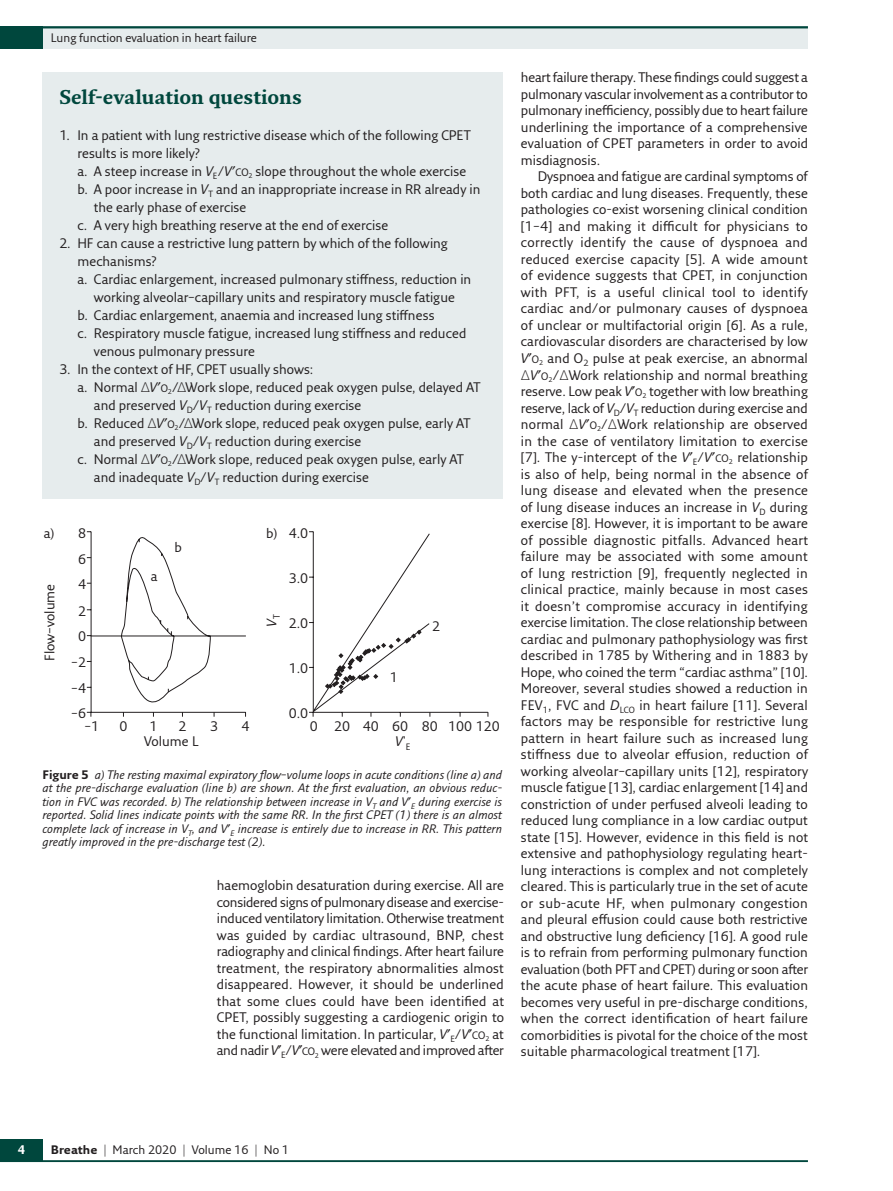
<style>
.page{position:relative;width:893px;height:1191px;background:#fff}
.page>*{position:absolute;margin:0;border:0;box-sizing:border-box;transform-origin:0 0}
.t1{font:700 19.5px "Fresco Std";letter-spacing:-.01em;color:#00473d}
.t2{font:13.5px/16.5px "Fresco Sans Pro";color:#231f20;text-align:justify}
.t3{font:italic 13.5px "Fresco Sans Pro";color:#231f20}
.t4{font:italic 12px/13.5px "Fresco Sans Pro";color:#231f20;text-align:justify}
.t5{font:12px "Fresco Sans Pro";color:#231f20}
.t6{font:700 12px "Fresco Sans Pro";color:#fff}
.s1{font-style:italic}
.s2{font-size:10.5px}
.s3{font-style:normal}
.s4{font-weight:700;font-style:normal}
.s5{font-weight:700}
</style>
<div class="page">
<hr style="left:0;top:1160px;width:808px;height:2px;background:#00473d">
<div style="left:0;top:1138px;width:43px;height:23px;background:#00473d"></div>
<div style="left:0;top:26px;width:808px;height:23px;background:#e6eced"></div>
<hr style="left:0;top:26px;width:808px;height:2px;background:#00473d">
<div style="left:0;top:26px;width:43px;height:23px;background:#00473d"></div>
<svg style="left:309px;top:531px;width:180px;height:186px"></svg>
<svg style="left:86px;top:531px;width:161px;height:186px"></svg>
<div style="left:42px;top:72px;width:460px;height:427px;background:#e6eced"></div>
<p class="t5" style="left:51px;top:30px;width:208px">Lung function evaluation in heart failure</p>
<h1 class="t1" style="left:59px;top:85px;width:244px">Self-evaluation questions</h1>
<p class="t2" style="left:59px;top:127px;width:413px">1. In a patient with lung restrictive disease which of the following CPET</p>
<p class="t2" style="left:77px;top:145px;width:124px">results is more likely?</p>
<p class="t2" style="left:77px;top:163px;width:390px">a. A steep increase in <span class="s1">V</span><sub>E</sub>/<span class="s1">V</span> <span class="s2">CO</span><sub>2</sub> slope throughout the whole exercise</p>
<p class="t2" style="left:77px;top:181px;width:405px">b. A poor increase in <span class="s1">V</span><sub>T</sub> and an inappropriate increase in RR already in</p>
<p class="t2" style="left:94px;top:199px;width:154px">the early phase of exercise</p>
<p class="t2" style="left:77px;top:217px;width:312px">c. A very high breathing reserve at the end of exercise</p>
<p class="t2" style="left:59px;top:235px;width:390px">2. HF can cause a restrictive lung pattern by which of the following</p>
<p class="t2" style="left:77px;top:253px;width:81px">mechanisms?</p>
<p class="t2" style="left:77px;top:271px;width:395px">a. Cardiac enlargement, increased pulmonary stiffness, reduction in</p>
<p class="t2" style="left:94px;top:289px;width:363px">working alveolar–capillary units and respiratory muscle fatigue</p>
<p class="t2" style="left:77px;top:307px;width:359px">b. Cardiac enlargement, anaemia and increased lung stiffness</p>
<p class="t2" style="left:77px;top:325px;width:390px">c. Respiratory muscle fatigue, increased lung stiffness and reduced</p>
<p class="t2" style="left:94px;top:343px;width:163px">venous pulmonary pressure</p>
<p class="t2" style="left:59px;top:361px;width:256px">3. In the context of HF, CPET usually shows:</p>
<p class="t2" style="left:77px;top:379px;width:405px">a. Normal Δ<span class="s1">V</span> <span class="s2">O</span><sub>2</sub>/ΔWork slope, reduced peak oxygen pulse, delayed AT</p>
<p class="t2" style="left:94px;top:397px;width:269px">and preserved <span class="s1">V</span><sub>D</sub>/<span class="s1">V</span><sub>T</sub> reduction during exercise</p>
<p class="t2" style="left:77px;top:415px;width:395px">b. Reduced Δ<span class="s1">V</span> <span class="s2">O</span><sub>2</sub>/ΔWork slope, reduced peak oxygen pulse, early AT</p>
<p class="t2" style="left:94px;top:433px;width:269px">and preserved <span class="s1">V</span><sub>D</sub>/<span class="s1">V</span><sub>T</sub> reduction during exercise</p>
<p class="t2" style="left:77px;top:451px;width:388px">c. Normal Δ<span class="s1">V</span> <span class="s2">O</span><sub>2</sub>/ΔWork slope, reduced peak oxygen pulse, early AT</p>
<p class="t2" style="left:94px;top:469px;width:277px">and inadequate <span class="s1">V</span><sub>D</sub>/<span class="s1">V</span><sub>T</sub> reduction during exercise</p>
<p class="t2" style="left:44px;top:524px;width:44px">a) 8</p>
<p class="t2" style="left:78px;top:576px;width:10px">4</p>
<p class="t2" style="left:78px;top:550px;width:10px">6</p>
<p class="t2" style="left:41px;top:661px;width:79px;rotate:-90deg">Flow–volume</p>
<p class="t2" style="left:71px;top:597px;width:16px;line-height:25.7px;text-align:center">2<br>0 –2 –4 –6</p>
<p class="t2" style="left:84px;top:717px;width:16px">–1</p>
<p class="t2" style="left:151px;top:567px;width:8px">a</p>
<p class="t2" style="left:175px;top:538px;width:9px">b</p>
<p class="t2" style="left:119px;top:717px;width:10px">0</p>
<p class="t2" style="left:149px;top:717px;width:10px">1</p>
<p class="t2" style="left:178px;top:717px;width:10px">2</p>
<p class="t2" style="left:210px;top:717px;width:10px">3</p>
<p class="t2" style="left:242px;top:717px;width:10px">4</p>
<p class="t2" style="left:144px;top:733px;width:56px">Volume L</p>
<p class="t2" style="left:266px;top:524px;width:44px">b) 4.0</p>
<p class="t2" style="left:289px;top:569px;width:21px">3.0</p>
<p class="t2" style="left:289px;top:615px;width:21px">2.0</p>
<p class="t2" style="left:289px;top:660px;width:21px">1.0</p>
<p class="t2" style="left:289px;top:705px;width:21px">0.0</p>
<p class="t3" style="left:263px;top:627px;width:14px;rotate:-90deg">V<sub>T</sub></p>
<p class="t2" style="left:310px;top:717px;width:10px">0</p>
<p class="t2" style="left:390px;top:669px;width:10px">1</p>
<p class="t2" style="left:432px;top:618px;width:10px">2</p>
<p class="t2" style="left:334px;top:717px;width:167px">20 40 60 80 100 120</p>
<p class="t3" style="left:395px;top:733px;width:17px">V<span class="s3">'</span><sub>E</sub></p>
<p class="t4" style="left:42px;top:767px;width:461px"><span class="s4">Figure 5</span> a) The resting maximal expiratory flow–volume loops in acute conditions (line a) and at the pre-discharge evaluation (line b) are shown. At the first evaluation, an obvious reduc&shy;tion in FVC was recorded. b) The relationship between increase in V<sub>T</sub> and V <sub>E</sub> during exercise is reported. Solid lines indicate points with the same RR. In the first CPET (1) there is an almost complete lack of increase in V<sub>T</sub>, and V <sub>E</sub> increase is entirely due to increase in RR. This pattern greatly improved in the pre-discharge test (2).</p>
<p class="t2" style="left:217px;top:877px;width:289px">haemoglobin desaturation during exercise. All are considered signs of pulmonary disease and exercise&shy;induced ventilatory limitation. Otherwise treatment was guided by cardiac ultrasound, BNP, chest radiography and clinical findings. After heart failure treatment, the respiratory abnormalities almost disappeared. However, it should be underlined that some clues could have been identified at CPET, possibly suggesting a cardiogenic origin to the functional limitation. In particular, <span class="s1">V</span> <sub>E</sub>/<span class="s1">V</span> <span class="s2">CO</span><sub>2</sub> at and nadir <span class="s1">V</span> <sub>E</sub>/<span class="s1">V</span> <span class="s2">CO</span><sub>2</sub> were elevated and improved after</p>
<p class="t2" style="left:521px;top:69px;width:289px">heart failure therapy. These findings could suggest a pulmonary vascular involvement as a contributor to pulmonary inefficiency, possibly due to heart failure underlining the importance of a comprehensive evaluation of CPET parameters in order to avoid misdiagnosis.</p>
<p class="t2" style="left:521px;top:168px;width:289px;text-indent:17px">Dyspnoea and fatigue are cardinal symptoms of both cardiac and lung diseases. Frequently, these pathologies co-exist worsening clinical condition [1–4] and making it difficult for physicians to correctly identify the cause of dyspnoea and reduced exercise capacity [5]. A wide amount of evidence suggests that CPET, in conjunction with PFT, is a useful clinical tool to identify cardiac and/or pulmonary causes of dyspnoea of unclear or multifactorial origin [6]. As a rule, cardiovascular disorders are characterised by low <span class="s1">V</span> <span class="s2">O</span><sub>2</sub> and O<sub>2</sub> pulse at peak exercise, an abnormal Δ<span class="s1">V</span> <span class="s2">O</span><sub>2</sub>/ΔWork relationship and normal breathing reserve. Low peak <span class="s1">V</span> <span class="s2">O</span><sub>2</sub> together with low breathing reserve, lack of <span class="s1">V</span><sub>D</sub>/<span class="s1">V</span><sub>T</sub> reduction during exercise and normal Δ<span class="s1">V</span> <span class="s2">O</span><sub>2</sub>/ΔWork relationship are observed in the case of ventilatory limitation to exercise [7]. The y-intercept of the <span class="s1">V</span> <sub>E</sub>/<span class="s1">V</span> <span class="s2">CO</span><sub>2</sub> relationship is also of help, being normal in the absence of lung disease and elevated when the presence of lung disease induces an increase in <span class="s1">V</span><sub>D</sub> during exercise [8]. However, it is important to be aware of possible diagnostic pitfalls. Advanced heart failure may be associated with some amount of lung restriction [9], frequently neglected in clinical practice, mainly because in most cases it doesn’t compromise accuracy in identifying exercise limitation. The close relationship between cardiac and pulmonary pathophysiology was first described in 1785 by Withering and in 1883 by Hope, who coined the term “cardiac asthma” [10].<br>Moreover, several studies showed a reduction in FEV<sub>1</sub>, FVC and <span class="s1">D</span><sub>LCO</sub> in heart failure [11]. Several factors may be responsible for restrictive lung pattern in heart failure such as increased lung stiffness due to alveolar effusion, reduction of working alveolar–capillary units [12], respiratory muscle fatigue [13], cardiac enlargement [14] and constriction of under perfused alveoli leading to reduced lung compliance in a low cardiac output state [15]. However, evidence in this field is not extensive and pathophysiology regulating heart&shy;lung interactions is complex and not completely cleared. This is particularly true in the set of acute or sub-acute HF, when pulmonary congestion and pleural effusion could cause both restrictive and obstructive lung deficiency [16]. A good rule is to refrain from performing pulmonary function evaluation (both PFT and CPET) during or soon after the acute phase of heart failure. This evaluation becomes very useful in pre-discharge conditions, when the correct identification of heart failure comorbidities is pivotal for the choice of the most suitable pharmacological treatment [17].</p>
<p class="t6" style="left:18px;top:1142px;width:9px">4</p>
<p class="t5" style="left:51px;top:1142px;width:240px"><span class="s5">Breathe</span> | March 2020 | Volume 16 | No 1</p>
</div>
